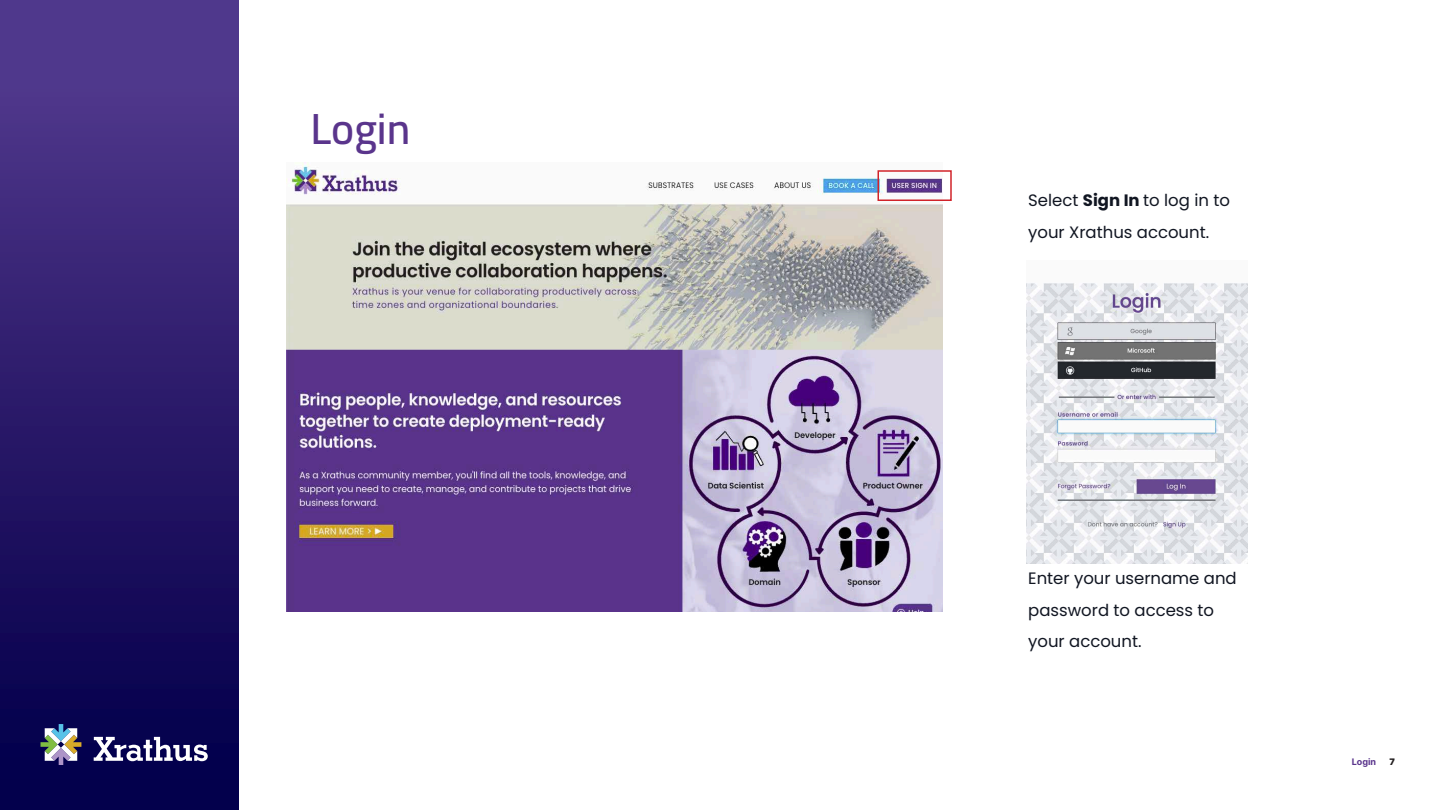
<style>
.page{position:relative;width:1440px;height:810px;background:#fff}
.page>*{position:absolute;margin:0;border:0;box-sizing:border-box;transform-origin:0 0}
.t1{font:600 43.5px "Cairo";color:#5a358c}
.t2{font:16.5px/31.5px "Poppins";color:#111622}
.Running_Header{font:9px "Inter";color:#5a358c}
.Page_Number{font:9px "Inter";color:#231f20}
.s1{font-weight:700}
</style>
<div class="page">
<div style="left:0;top:0;width:238px;height:810px;background:linear-gradient(to bottom,#573c90,#000047)"></div>
<img style="left:286px;top:162px;width:657px;height:450px">
<div style="left:878px;top:170px;width:74px;height:31px;border:2px solid #d1232a"></div>
<svg style="left:94px;top:737px;width:114px;height:24px"></svg>
<svg style="left:40px;top:724px;width:41px;height:41px"></svg>
<img style="left:1027px;top:283px;width:220px;height:281px">
<p class="t1" style="left:310px;top:96px;width:101px">Login</p>
<p class="t2" style="left:1028px;top:185px;width:203px">Select <span class="s1">Sign In</span> to log in to your Xrathus account.</p>
<p class="t2" style="left:1028px;top:563px;width:210px">Enter your username and password to access to your account.</p>
<p class="Running_Header" style="left:1352px;top:755px;width:26px">Login</p>
<p class="Page_Number" style="left:1390px;top:755px;width:7px">7</p>
</div>
